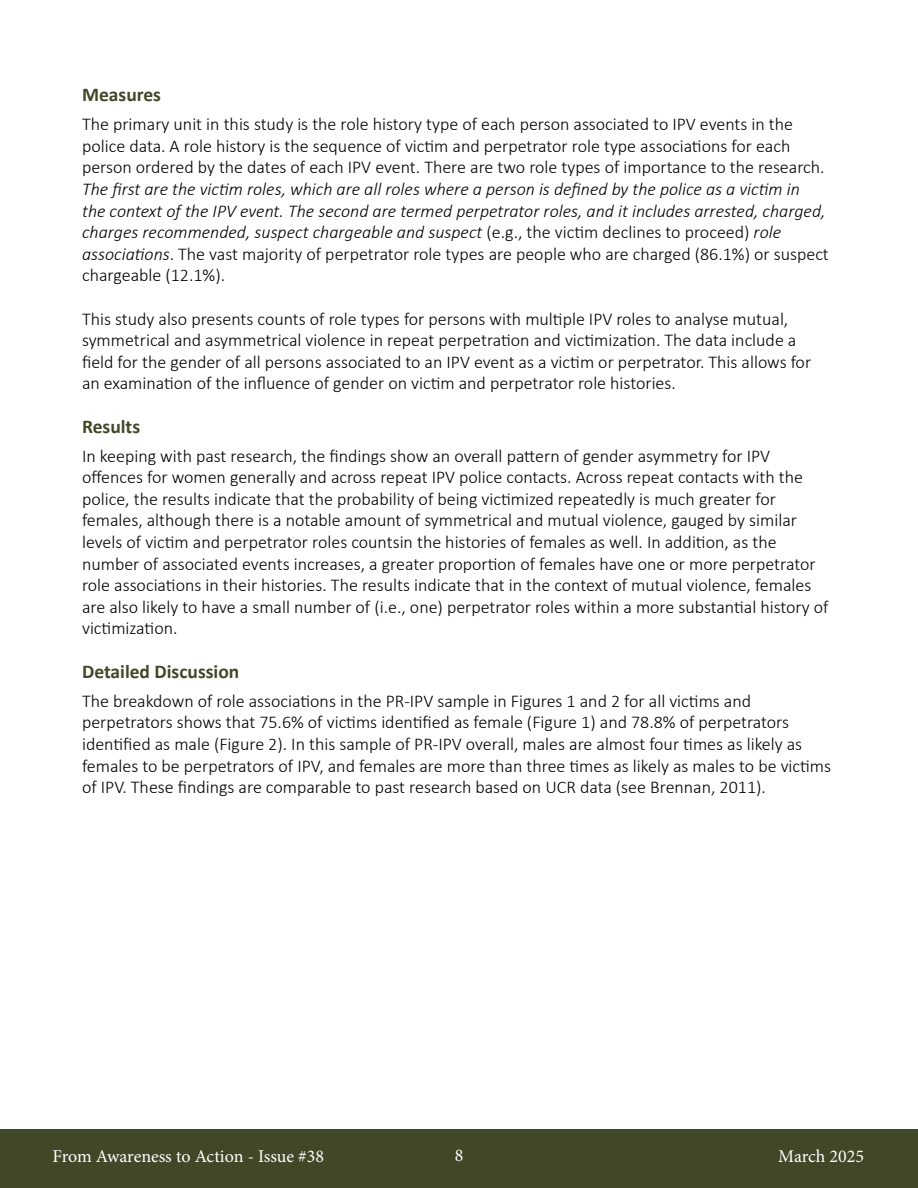
<style>
.page{position:relative;width:918px;height:1188px;background:#fff}
.page>*{position:absolute;margin:0;border:0;box-sizing:border-box;transform-origin:0 0}
.t1{font:700 19.5px "Calibri";color:#414827}
.t2{font:300 18px/21.6px "Calibri";color:#000}
.t3{font:18px "Minion Pro";letter-spacing:-.005em;color:#fff}
.s1{font-style:italic}
</style>
<div class="page">
<div style="left:0;top:1130px;width:918px;height:58px;background:#414827"></div>
<h3 class="t1" style="left:82px;top:81px;width:81px">Measures</h3>
<p class="t2" style="left:82px;top:113px;width:748px">The primary unit in this study is the role history type of each person associated to IPV events in the police data. A role history is the sequence of victim and perpetrator role type associations for each person ordered by the dates of each IPV event. There are two role types of importance to the research.<br><span class="s1">The first are the victim roles, which are all roles where a person is defined by the police as a victim in<br>the context of the IPV event. The second are termed perpetrator roles, and it includes arrested, charged, charges recommended, suspect chargeable and suspect</span> (e.g., the victim declines to proceed) <span class="s1">role associations</span>. The vast majority of perpetrator role types are people who are charged (86.1%) or suspect chargeable (12.1%).</p>
<p class="t2" style="left:82px;top:308px;width:731px">This study also presents counts of role types for persons with multiple IPV roles to analyse mutual, symmetrical and asymmetrical violence in repeat perpetration and victimization. The data include a field for the gender of all persons associated to an IPV event as a victim or perpetrator. This allows for an examination of the influence of gender on victim and perpetrator role histories.</p>
<h3 class="t1" style="left:82px;top:412px;width:60px">Results</h3>
<p class="t2" style="left:82px;top:445px;width:748px">In keeping with past research, the findings show an overall pattern of gender asymmetry for IPV offences for women generally and across repeat IPV police contacts. Across repeat contacts with the police, the results indicate that the probability of being victimized repeatedly is much greater for females, although there is a notable amount of symmetrical and mutual violence, gauged by similar levels of victim and perpetrator roles countsin the histories of females as well. In addition, as the number of associated events increases, a greater proportion of females have one or more perpetrator role associations in their histories. The results indicate that in the context of mutual violence, females are also likely to have a small number of (i.e., one) perpetrator roles within a more substantial history of victimization.</p>
<h3 class="t1" style="left:82px;top:657px;width:159px">Detailed Discussion</h3>
<p class="t2" style="left:82px;top:690px;width:751px">The breakdown of role associations in the PR-IPV sample in Figures 1 and 2 for all victims and perpetrators shows that 75.6% of victims identified as female (Figure 1) and 78.8% of perpetrators identified as male (Figure 2). In this sample of PR-IPV overall, males are almost four times as likely as females to be perpetrators of IPV, and females are more than three times as likely as males to be victims of IPV. These findings are comparable to past research based on UCR data (see Brennan, 2011).</p>
<p class="t3" style="left:53px;top:1144px;width:273px">From Awareness to Action - Issue #38</p>
<p class="t3" style="left:455px;top:1143px;width:10px">8</p>
<p class="t3" style="left:778px;top:1144px;width:87px">March 2025</p>
</div>
